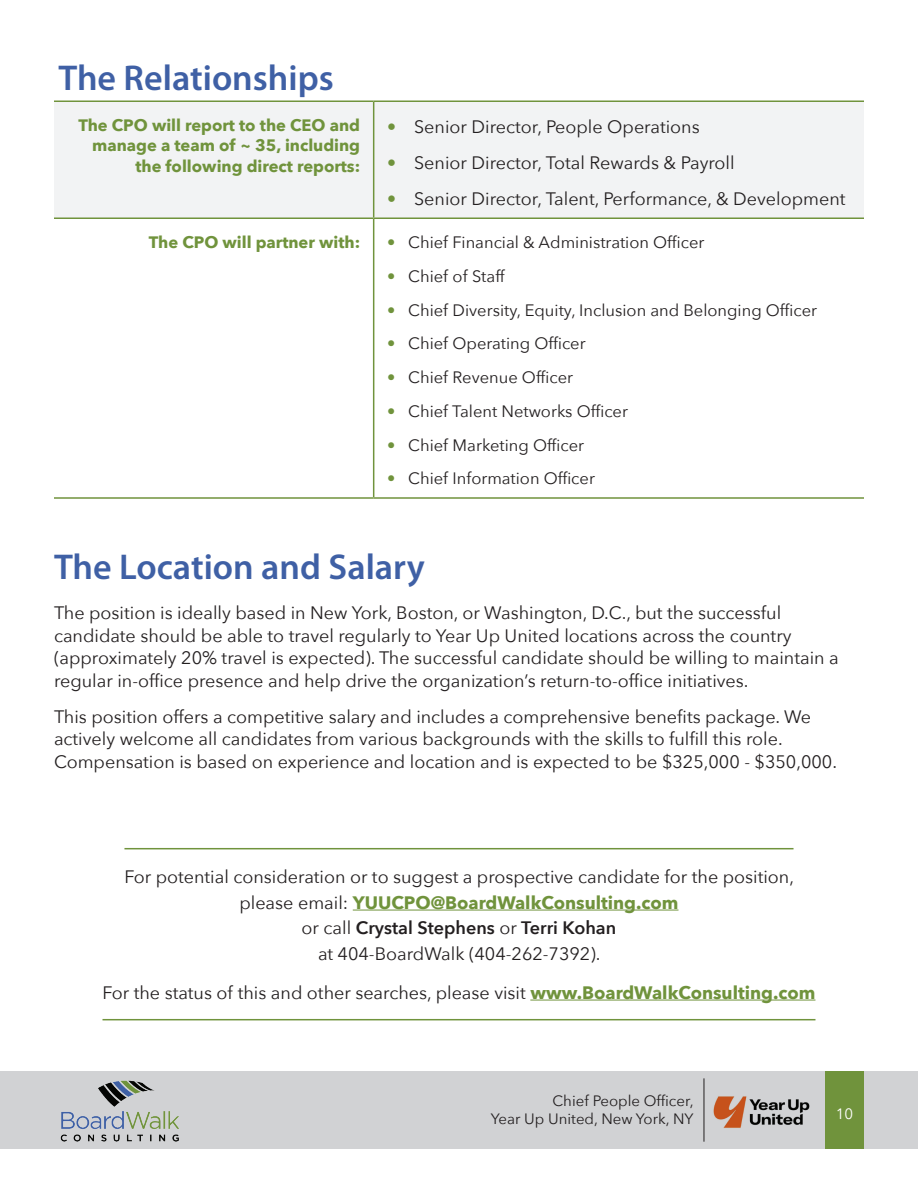
<style>
.page{position:relative;width:918px;height:1188px;background:#fff}
.page>*{position:absolute;margin:0;border:0;box-sizing:border-box;transform-origin:0 0}
.t1{font:600 36px "Myriad Pro";color:#3f60a5}
.t2{font:18px/22.5px "Avenir Next";color:#231f20}
.t3{font:16.5px "Avenir Next";color:#231f20}
.t4{font:700 16.5px/20.2px "Avenir Next";color:#70933c;text-align:right}
.t5{font:15px/18px "Avenir Next";color:#231f20;text-align:right}
.t6{font:15px "Avenir Next";color:#fff}
.s1{color:#70933c}
.s2{font-weight:700;color:#70933c}
.s3{font-weight:600}
</style>
<div class="page">
<div style="left:0;top:1071px;width:918px;height:78px;background:#d1d2d4"></div>
<div style="left:825px;top:1071px;width:39px;height:78px;background:#70933c"></div>
<img style="left:60px;top:1080px;width:119px;height:62px">
<hr style="left:704px;top:1078px;width:1px;height:64px;background:#231f20">
<img style="left:704px;top:1091px;width:106px;height:42px">
<hr style="left:124px;top:848px;width:670px;height:1px;background:#70933c">
<hr style="left:353px;top:910px;width:326px;height:1px;background:#70933c">
<hr style="left:103px;top:1019px;width:712px;height:1px;background:#70933c">
<hr style="left:530px;top:1000px;width:285px;height:1px;background:#70933c">
<div style="left:54px;top:102px;width:810px;height:116px;background:#f2f3f4"></div>
<hr style="left:54px;top:100px;width:320px;height:2px;background:#70933c">
<hr style="left:374px;top:100px;width:490px;height:2px;background:#70933c">
<hr style="left:373px;top:102px;width:1px;height:116px;background:#70933c">
<hr style="left:54px;top:218px;width:320px;height:1px;background:#70933c">
<hr style="left:374px;top:218px;width:490px;height:1px;background:#70933c">
<hr style="left:373px;top:219px;width:1px;height:278px;background:#70933c">
<hr style="left:54px;top:497px;width:320px;height:2px;background:#70933c">
<hr style="left:374px;top:497px;width:490px;height:2px;background:#70933c">
<h1 class="t1" style="left:58px;top:55px;width:277px">The Relationships</h1>
<p class="t4" style="left:78px;top:115px;width:283px">The CPO will report to the CEO and manage a team of ~ 35, including the following direct reports:</p>
<p class="t2" style="left:387px;top:114px;width:314px"><span class="s1">•</span> Senior Director, People Operations</p>
<p class="t2" style="left:387px;top:150px;width:349px"><span class="s1">•</span> Senior Director, Total Rewards &amp; Payroll</p>
<p class="t2" style="left:387px;top:186px;width:460px"><span class="s1">•</span> Senior Director, Talent, Performance, &amp; Development</p>
<p class="t4" style="left:149px;top:232px;width:213px">The CPO will partner with:</p>
<p class="t3" style="left:387px;top:229px;width:319px"><span class="s1">•</span> Chief Financial &amp; Administration Officer</p>
<p class="t3" style="left:387px;top:262px;width:119px"><span class="s1">•</span> Chief of Staff</p>
<p class="t3" style="left:387px;top:296px;width:431px"><span class="s1">•</span> Chief Diversity, Equity, Inclusion and Belonging Officer</p>
<p class="t3" style="left:387px;top:330px;width:200px"><span class="s1">•</span> Chief Operating Officer</p>
<p class="t3" style="left:387px;top:364px;width:188px"><span class="s1">•</span> Chief Revenue Officer</p>
<p class="t3" style="left:387px;top:397px;width:242px"><span class="s1">•</span> Chief Talent Networks Officer</p>
<p class="t3" style="left:387px;top:431px;width:199px"><span class="s1">•</span> Chief Marketing Officer</p>
<p class="t3" style="left:387px;top:465px;width:209px"><span class="s1">•</span> Chief Information Officer</p>
<h1 class="t1" style="left:54px;top:544px;width:372px">The Location and Salary</h1>
<p class="t2" style="left:54px;top:601px;width:786px">The position is ideally based in New York, Boston, or Washington, D.C., but the successful candidate should be able to travel regularly to Year Up United locations across the country (approximately 20% travel is expected). The successful candidate should be willing to maintain a regular in-office presence and help drive the organization’s return-to-office initiatives.</p>
<p class="t2" style="left:54px;top:704px;width:785px">This position offers a competitive salary and includes a comprehensive benefits package. We actively welcome all candidates from various backgrounds with the skills to fulfill this role.<br>Compensation is based on experience and location and is expected to be $325,000 - $350,000.</p>
<p class="t2" style="left:124px;top:863px;width:671px;line-height:25.5px;text-align:center">For potential consideration or to suggest a prospective candidate for the position, please email: <span class="s2">YUUCPO@BoardWalkConsulting.com<br></span>or call <span class="s3">Crystal Stephens</span> or <span class="s3">Terri Kohan<br></span>at 404-BoardWalk (404-262-7392).</p>
<p class="t2" style="left:102px;top:980px;width:714px">For the status of this and other searches, please visit <span class="s2">www.BoardWalkConsulting.com</span></p>
<p class="t5" style="left:491px;top:1091px;width:204px">Chief People Officer,<br>Year Up United, New York, NY</p>
<p class="t6" style="left:836px;top:1102px;width:19px">10</p>
</div>
